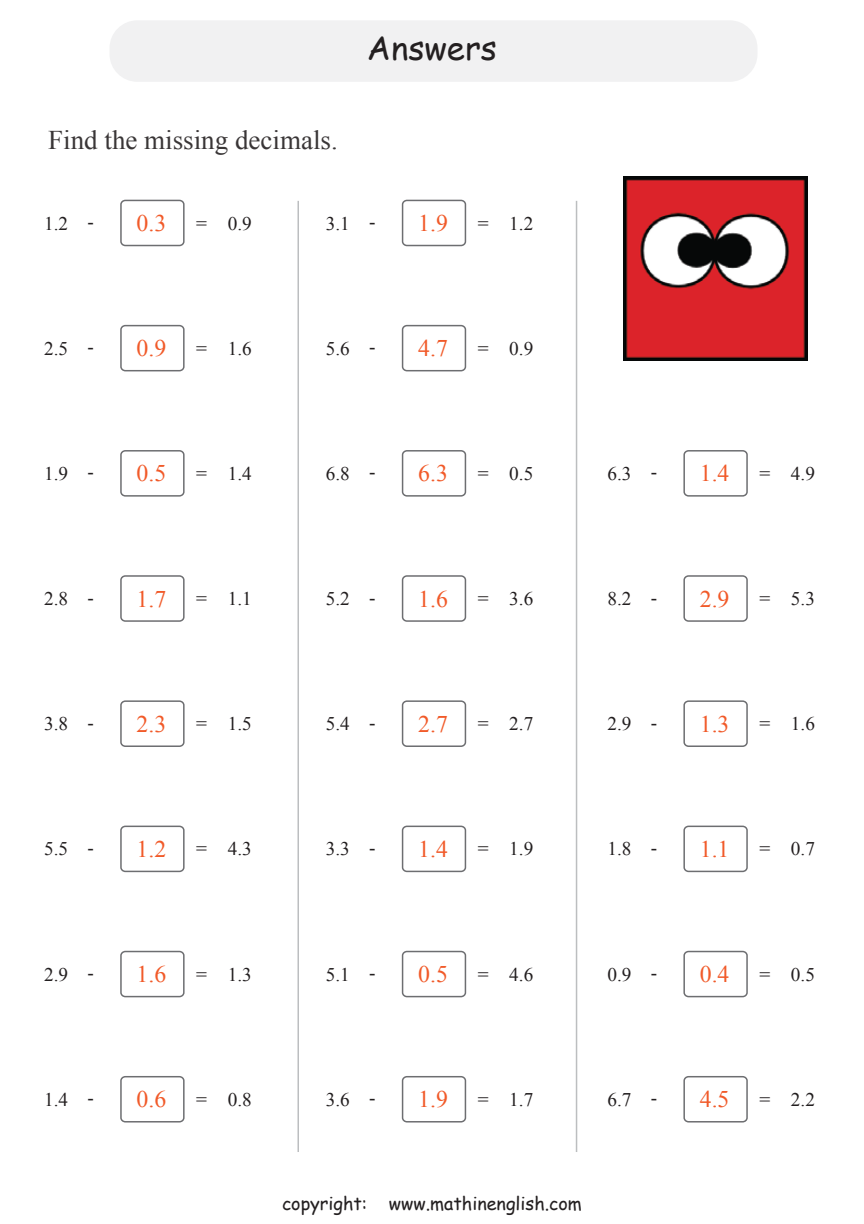
<style>
.page{position:relative;width:864px;height:1224px;background:#fff}
.page>*{position:absolute;margin:0;border:0;box-sizing:border-box;transform-origin:0 0}
.t1{font:33px "Comic Sans MS";color:#231f20}
.t2{font:27px "Times New Roman";color:#231f20}
.t3{font:23.85px "Times New Roman";color:#f15a29}
.t4{font:19.2px "Times New Roman";color:#231f20}
.t5{font:18px "Comic Sans MS";color:#231f20}
</style>
<div class="page">
<div style="left:110px;top:20px;width:648px;height:62px;background:#f1f1f2;border-radius:28px"></div>
<hr style="left:297px;top:201px;width:2px;height:951px;background:#bcbec0">
<hr style="left:576px;top:201px;width:1px;height:951px;background:#bcbec0">
<div style="left:120px;top:325px;width:65px;height:46px;border:2px solid #6d6e71;border-radius:4px"></div>
<div style="left:120px;top:200px;width:65px;height:46px;border:2px solid #6d6e71;border-radius:4px"></div>
<div style="left:120px;top:575px;width:65px;height:47px;border:2px solid #6d6e71;border-radius:4px"></div>
<div style="left:120px;top:450px;width:65px;height:46px;border:2px solid #6d6e71;border-radius:4px"></div>
<div style="left:120px;top:825px;width:65px;height:47px;border:2px solid #6d6e71;border-radius:4px"></div>
<div style="left:120px;top:700px;width:65px;height:47px;border:2px solid #6d6e71;border-radius:4px"></div>
<div style="left:120px;top:1076px;width:65px;height:46px;border:2px solid #6d6e71;border-radius:4px"></div>
<div style="left:120px;top:950px;width:65px;height:47px;border:2px solid #6d6e71;border-radius:4px"></div>
<div style="left:402px;top:325px;width:64px;height:46px;border:2px solid #6d6e71;border-radius:4px"></div>
<div style="left:402px;top:200px;width:64px;height:46px;border:2px solid #6d6e71;border-radius:4px"></div>
<div style="left:402px;top:575px;width:64px;height:47px;border:2px solid #6d6e71;border-radius:4px"></div>
<div style="left:402px;top:450px;width:64px;height:46px;border:2px solid #6d6e71;border-radius:4px"></div>
<div style="left:402px;top:825px;width:64px;height:47px;border:2px solid #6d6e71;border-radius:4px"></div>
<div style="left:402px;top:700px;width:64px;height:47px;border:2px solid #6d6e71;border-radius:4px"></div>
<div style="left:402px;top:1076px;width:64px;height:46px;border:2px solid #6d6e71;border-radius:4px"></div>
<div style="left:402px;top:950px;width:64px;height:47px;border:2px solid #6d6e71;border-radius:4px"></div>
<div style="left:683px;top:575px;width:65px;height:47px;border:2px solid #6d6e71;border-radius:4px"></div>
<div style="left:683px;top:450px;width:65px;height:46px;border:2px solid #6d6e71;border-radius:4px"></div>
<div style="left:683px;top:825px;width:65px;height:47px;border:2px solid #6d6e71;border-radius:4px"></div>
<div style="left:683px;top:700px;width:65px;height:47px;border:2px solid #6d6e71;border-radius:4px"></div>
<div style="left:683px;top:1076px;width:65px;height:46px;border:2px solid #6d6e71;border-radius:4px"></div>
<div style="left:683px;top:950px;width:65px;height:47px;border:2px solid #6d6e71;border-radius:4px"></div>
<img style="left:624px;top:177px;width:183px;height:183px">
<h2 class="t2" style="left:48px;top:122px;width:291px">Find the missing decimals.</h2>
<h1 class="t1" style="left:367px;top:23px;width:132px">Answers</h1>
<p class="t4" style="left:44px;top:210px;width:51px">1.2 -</p>
<p class="t3" style="left:137px;top:207px;width:31px">0.3</p>
<p class="t4" style="left:196px;top:210px;width:57px">= 0.9</p>
<p class="t4" style="left:326px;top:210px;width:51px">3.1 -</p>
<p class="t3" style="left:418px;top:207px;width:31px">1.9</p>
<p class="t4" style="left:478px;top:210px;width:57px">= 1.2</p>
<p class="t4" style="left:44px;top:335px;width:51px">2.5 -</p>
<p class="t3" style="left:137px;top:332px;width:31px">0.9</p>
<p class="t4" style="left:196px;top:335px;width:57px">= 1.6</p>
<p class="t4" style="left:326px;top:335px;width:51px">5.6 -</p>
<p class="t3" style="left:418px;top:332px;width:31px">4.7</p>
<p class="t4" style="left:478px;top:335px;width:57px">= 0.9</p>
<p class="t4" style="left:44px;top:460px;width:51px">1.9 -</p>
<p class="t3" style="left:137px;top:457px;width:31px">0.5</p>
<p class="t4" style="left:196px;top:460px;width:57px">= 1.4</p>
<p class="t4" style="left:326px;top:460px;width:51px">6.8 -</p>
<p class="t3" style="left:418px;top:457px;width:31px">6.3</p>
<p class="t4" style="left:478px;top:460px;width:57px">= 0.5</p>
<p class="t4" style="left:44px;top:586px;width:51px">2.8 -</p>
<p class="t3" style="left:137px;top:582px;width:31px">1.7</p>
<p class="t4" style="left:196px;top:586px;width:57px">= 1.1</p>
<p class="t4" style="left:326px;top:586px;width:51px">5.2 -</p>
<p class="t3" style="left:418px;top:582px;width:31px">1.6</p>
<p class="t4" style="left:478px;top:586px;width:57px">= 3.6</p>
<p class="t4" style="left:44px;top:711px;width:51px">3.8 -</p>
<p class="t3" style="left:137px;top:708px;width:31px">2.3</p>
<p class="t4" style="left:196px;top:711px;width:57px">= 1.5</p>
<p class="t4" style="left:326px;top:711px;width:51px">5.4 -</p>
<p class="t3" style="left:418px;top:708px;width:31px">2.7</p>
<p class="t4" style="left:478px;top:711px;width:57px">= 2.7</p>
<p class="t4" style="left:44px;top:836px;width:51px">5.5 -</p>
<p class="t3" style="left:137px;top:833px;width:31px">1.2</p>
<p class="t4" style="left:196px;top:836px;width:57px">= 4.3</p>
<p class="t4" style="left:326px;top:836px;width:51px">3.3 -</p>
<p class="t3" style="left:418px;top:833px;width:31px">1.4</p>
<p class="t4" style="left:478px;top:836px;width:57px">= 1.9</p>
<p class="t4" style="left:44px;top:961px;width:51px">2.9 -</p>
<p class="t3" style="left:137px;top:958px;width:31px">1.6</p>
<p class="t4" style="left:196px;top:961px;width:57px">= 1.3</p>
<p class="t4" style="left:326px;top:961px;width:51px">5.1 -</p>
<p class="t3" style="left:418px;top:958px;width:31px">0.5</p>
<p class="t4" style="left:478px;top:961px;width:57px">= 4.6</p>
<p class="t4" style="left:607px;top:460px;width:51px">6.3 -</p>
<p class="t3" style="left:700px;top:457px;width:31px">1.4</p>
<p class="t4" style="left:759px;top:460px;width:57px">= 4.9</p>
<p class="t4" style="left:607px;top:586px;width:51px">8.2 -</p>
<p class="t3" style="left:700px;top:582px;width:31px">2.9</p>
<p class="t4" style="left:759px;top:586px;width:57px">= 5.3</p>
<p class="t4" style="left:607px;top:711px;width:51px">2.9 -</p>
<p class="t3" style="left:700px;top:708px;width:31px">1.3</p>
<p class="t4" style="left:759px;top:711px;width:57px">= 1.6</p>
<p class="t4" style="left:607px;top:836px;width:51px">1.8 -</p>
<p class="t3" style="left:700px;top:833px;width:31px">1.1</p>
<p class="t4" style="left:759px;top:836px;width:57px">= 0.7</p>
<p class="t4" style="left:607px;top:961px;width:51px">0.9 -</p>
<p class="t3" style="left:700px;top:958px;width:31px">0.4</p>
<p class="t4" style="left:759px;top:961px;width:57px">= 0.5</p>
<p class="t4" style="left:44px;top:1086px;width:51px">1.4 -</p>
<p class="t3" style="left:137px;top:1083px;width:31px">0.6</p>
<p class="t4" style="left:196px;top:1086px;width:57px">= 0.8</p>
<p class="t4" style="left:326px;top:1086px;width:51px">3.6 -</p>
<p class="t3" style="left:418px;top:1083px;width:31px">1.9</p>
<p class="t4" style="left:478px;top:1086px;width:57px">= 1.7</p>
<p class="t4" style="left:607px;top:1086px;width:51px">6.7 -</p>
<p class="t3" style="left:700px;top:1083px;width:31px">4.5</p>
<p class="t4" style="left:759px;top:1086px;width:57px">= 2.2</p>
<p class="t5" style="left:282px;top:1189px;width:301px">copyright: www.mathinenglish.com</p>
</div>
